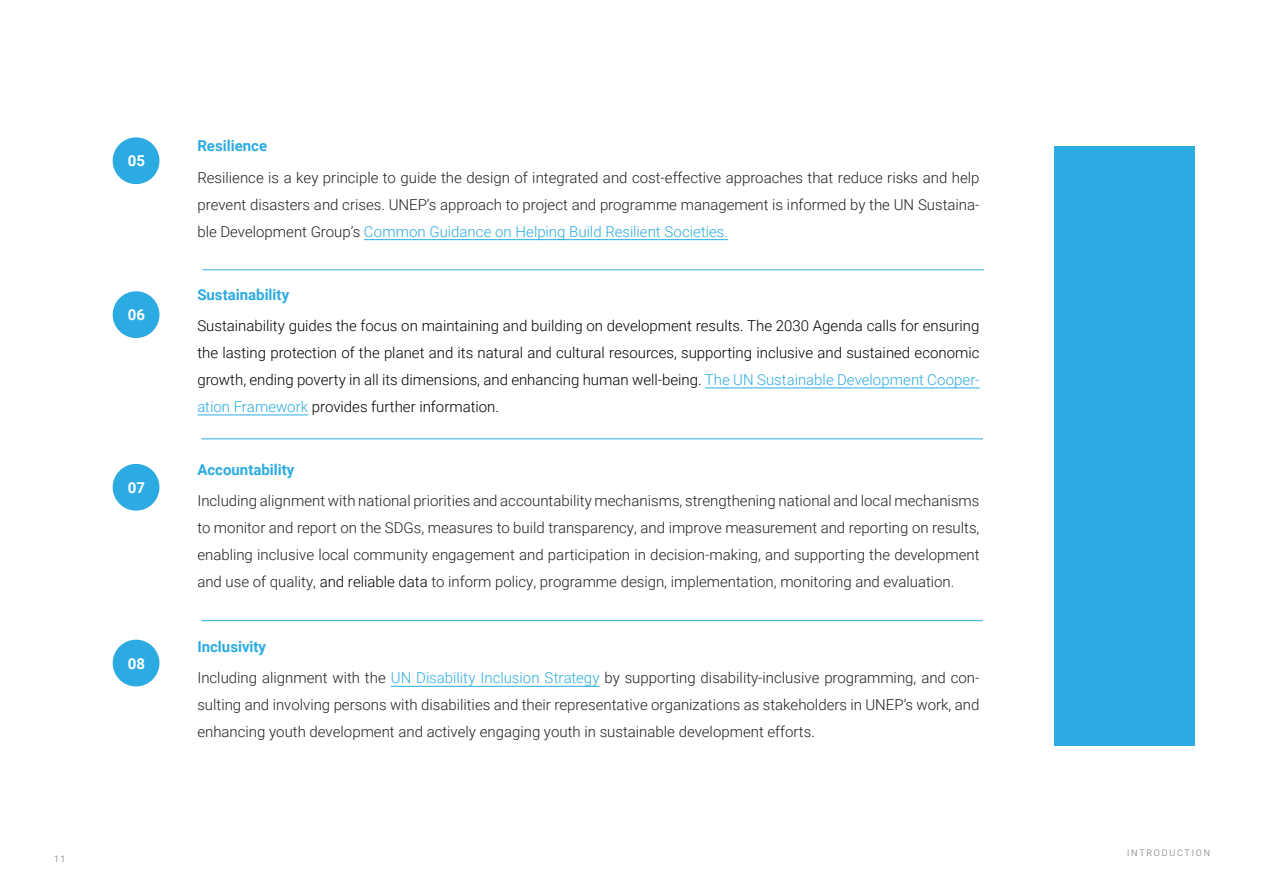
<style>
.page{position:relative;width:1263px;height:893px;background:#fff}
.page>*{position:absolute;margin:0;border:0;box-sizing:border-box;transform-origin:0 0}
.t1{font:300 15px/27px "Roboto";color:#221f1f;text-align:justify}
.t2{font:300 15px/27px "Roboto";color:#000;text-align:justify}
.t3{font:700 15px "Roboto";color:#2babe2}
.t4{font:700 15px "Roboto";color:#fff}
.t5{font:300 9px "Roboto";letter-spacing:.195em;color:#706f6f}
.s1{color:#2babe2}
.s2{color:#000}
.s3{font-weight:700;color:#2babe2}
</style>
<div class="page">
<hr style="left:364px;top:239px;width:364px;height:1px;background:#2babe2">
<hr style="left:705px;top:388px;width:274px;height:1px;background:#2babe2">
<hr style="left:197px;top:415px;width:111px;height:1px;background:#2babe2">
<hr style="left:391px;top:686px;width:208px;height:1px;background:#2babe2">
<div style="left:1054px;top:146px;width:141px;height:599px;background:#2babe2"></div>
<hr style="left:202px;top:269px;width:782px;height:1px;background:#2babe2">
<hr style="left:201px;top:438px;width:782px;height:1px;background:#2babe2">
<hr style="left:201px;top:620px;width:782px;height:1px;background:#2babe2">
<div style="left:113px;top:137px;width:46px;height:47px;background:#2babe2;border-radius:50%"></div>
<div style="left:113px;top:291px;width:46px;height:47px;background:#2babe2;border-radius:50%"></div>
<div style="left:113px;top:464px;width:46px;height:47px;background:#2babe2;border-radius:50%"></div>
<div style="left:113px;top:640px;width:46px;height:46px;background:#2babe2;border-radius:50%"></div>
<p class="t5" style="left:54px;top:853px;width:13px">11</p>
<p class="t4" style="left:128px;top:150px;width:19px">05</p>
<p class="t4" style="left:128px;top:304px;width:19px">06</p>
<p class="t4" style="left:128px;top:477px;width:19px">07</p>
<p class="t4" style="left:128px;top:653px;width:19px">08</p>
<p class="t3" style="left:197px;top:136px;width:71px">Resilience</p>
<p class="t1" style="left:197px;top:163px;width:784px">Resilience is a key principle to guide the design of integrated and cost-effective approaches that reduce risks and help prevent disasters and crises. UNEP’s approach to project and programme management is informed by the UN Sustaina&shy;ble Development Group’s <span class="s1">Common Guidance on Helping Build Resilient Societies.</span></p>
<p class="t3" style="left:197px;top:284px;width:93px">Sustainability</p>
<p class="t2" style="left:197px;top:311px;width:784px">Sustainability guides the focus on maintaining and building on development results. The 2030 Agenda calls for ensuring the lasting protection of the planet and its natural and cultural resources, supporting inclusive and sustained economic growth, ending poverty in all its dimensions, and enhancing human well-being. <span class="s1">The UN Sustainable Development Cooper&shy;ation Framework</span> provides further information.</p>
<p class="t3" style="left:197px;top:459px;width:99px">Accountability</p>
<p class="t1" style="left:197px;top:487px;width:784px">Including alignment with national priorities and accountability mechanisms, strengthening national and local mechanisms to monitor and report on the SDGs, measures to build transparency, and improve measurement and reporting on results, enabling inclusive local community engagement and participation in decision-making, and supporting the development and use of quality, <span class="s2">and reliable data</span> to inform policy, programme design, implementation, monitoring and evaluation.</p>
<p class="t1" style="left:197px;top:631px;width:784px;line-height:31.2px"><span class="s3">Inclusivity<br></span>Including alignment with the <span class="s1">UN Disability Inclusion Strategy</span> by supporting disability-inclusive programming, and con-</p>
<p class="t1" style="left:197px;top:691px;width:784px">sulting and involving persons with disabilities and their representative organizations as stakeholders in UNEP’s work, and enhancing youth development and actively engaging youth in sustainable development efforts.</p>
<p class="t5" style="left:1127px;top:846px;width:85px">INTRODUCTION</p>
</div>
